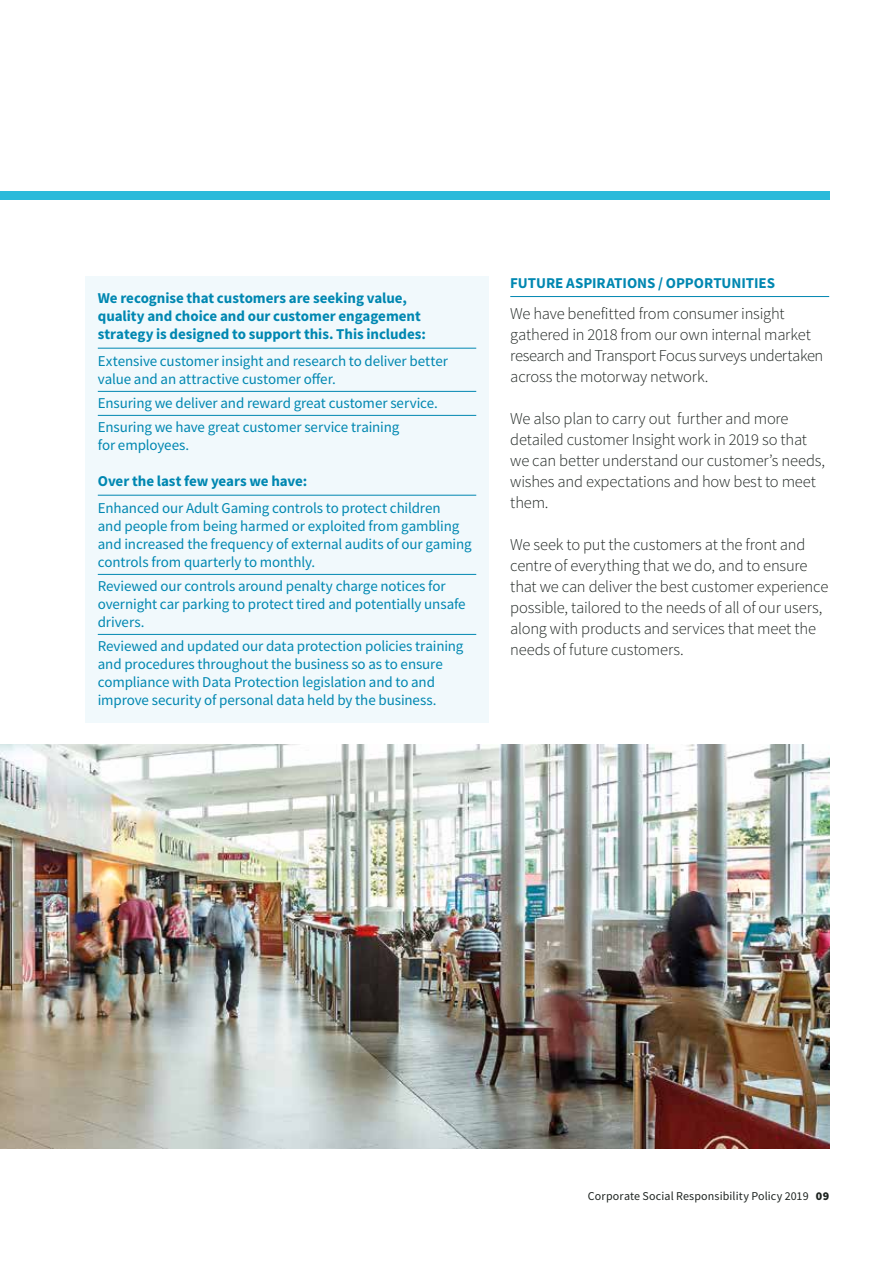
<style>
.page{position:relative;width:893px;height:1263px;background:#fff}
.page>*{position:absolute;margin:0;border:0;box-sizing:border-box;transform-origin:0 0}
.t1{font:300 16.5px/21px "Source Sans Pro";letter-spacing:-.015em;color:#1f2522}
.t2{font:15px/18px "Source Sans Pro";letter-spacing:-.005em;color:#0087b1}
.t3{font:700 15px/18px "Source Sans Pro";letter-spacing:-.005em;color:#0087b1}
.t4{font:12px "Source Sans Pro";letter-spacing:.01em;color:#1f2522}
.s1{font-weight:900}
</style>
<div class="page">
<img style="left:0;top:744px;width:829px;height:404px">
<div style="left:0;top:191px;width:829px;height:9px;background:#2bbada"></div>
<div style="left:85px;top:276px;width:404px;height:447px;background:#f1f9fc"></div>
<hr style="left:98px;top:348px;width:378px;height:1px;background:#0087b1">
<hr style="left:98px;top:391px;width:378px;height:1px;background:#0087b1">
<hr style="left:98px;top:415px;width:378px;height:1px;background:#0087b1">
<hr style="left:98px;top:495px;width:378px;height:1px;background:#0087b1">
<hr style="left:98px;top:574px;width:378px;height:1px;background:#0087b1">
<hr style="left:98px;top:634px;width:378px;height:1px;background:#0087b1">
<hr style="left:510px;top:296px;width:319px;height:1px;background:#0087b1">
<p class="t3" style="left:98px;top:288px;width:330px">We recognise that customers are seeking value, quality and choice and our customer engagement strategy is designed to support this. This includes:</p>
<p class="t2" style="left:98px;top:351px;width:352px">Extensive customer insight and research to deliver better value and an attractive customer offer.</p>
<p class="t2" style="left:98px;top:390px;width:342px;line-height:24px">Ensuring we deliver and reward great customer service.<br>Ensuring we have great customer service training</p>
<p class="t2" style="left:98px;top:435px;width:93px">for employees.</p>
<p class="t3" style="left:98px;top:471px;width:211px">Over the last few years we have:</p>
<p class="t2" style="left:98px;top:498px;width:375px">Enhanced our Adult Gaming controls to protect children<br>and people from being harmed or exploited from gambling and increased the frequency of external audits of our gaming controls from quarterly to monthly.</p>
<p class="t2" style="left:98px;top:576px;width:369px">Reviewed our controls around penalty charge notices for overnight car parking to protect tired and potentially unsafe drivers.</p>
<p class="t2" style="left:98px;top:636px;width:367px">Reviewed and updated our data protection policies training and procedures throughout the business so as to ensure compliance with Data Protection legislation and to and improve security of personal data held by the business.</p>
<p class="t3" style="left:510px;top:273px;width:266px">FUTURE ASPIRATIONS / OPPORTUNITIES</p>
<p class="t1" style="left:510px;top:303px;width:315px">We have benefitted from consumer insight gathered in 2018 from our own internal market research and Transport Focus surveys undertaken across the motorway network.</p>
<p class="t1" style="left:510px;top:408px;width:316px">We also plan to carry out further and more detailed customer Insight work in 2019 so that we can better understand our customer’s needs, wishes and expectations and how best to meet them.</p>
<p class="t1" style="left:510px;top:534px;width:320px">We seek to put the customers at the front and centre of everything that we do, and to ensure that we can deliver the best customer experience possible, tailored to the needs of all of our users, along with products and services that meet the needs of future customers.</p>
<p class="t4" style="left:588px;top:1188px;width:243px">Corporate Social Responsibility Policy 2019 <span class="s1">09</span></p>
</div>
